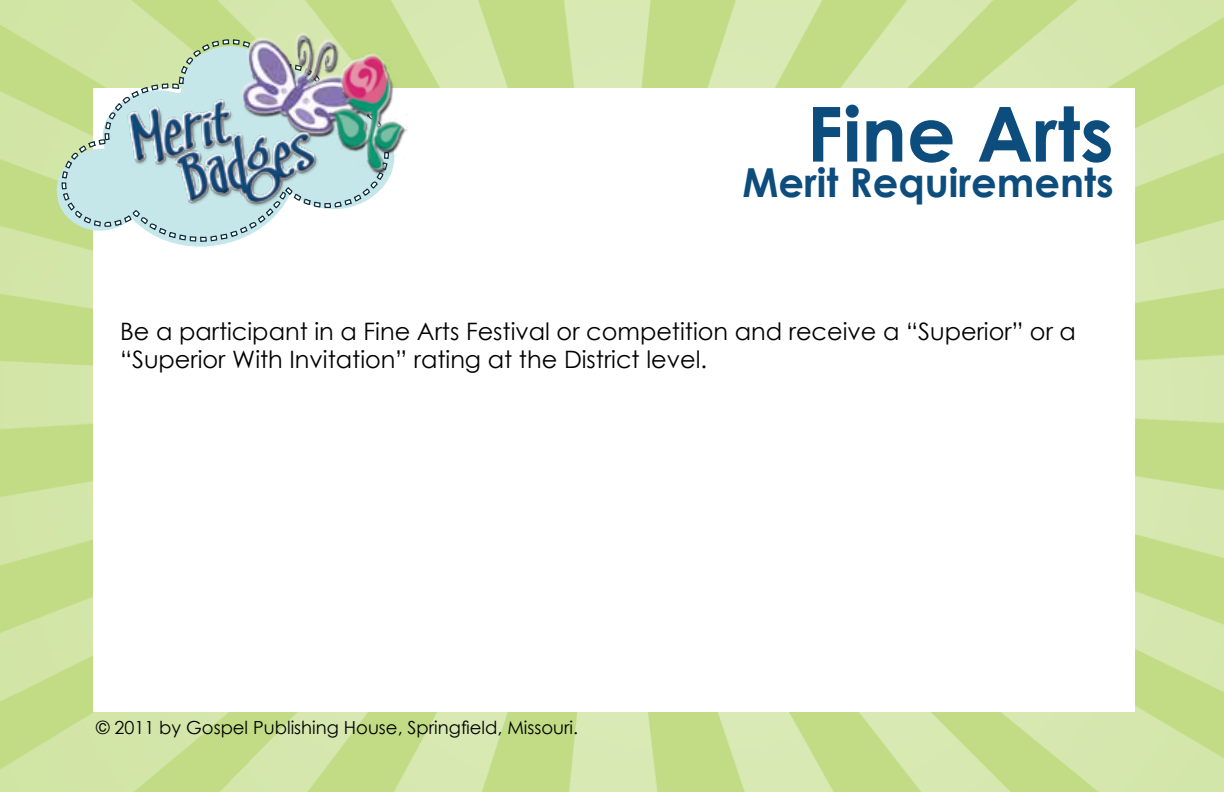
<style>
.page{position:relative;width:1224px;height:792px;background:#fff}
.page>*{position:absolute;margin:0;border:0;box-sizing:border-box;transform-origin:0 0}
.t1{font:700 76px "Century Gothic";color:#0d4d7d}
.t2{font:700 40px "Century Gothic";color:#0d4d7d}
.t3{font:24px/28.8px "Century Gothic";color:#000}
.t4{font:18px "Century Gothic";color:#000}
</style>
<div class="page">
<img style="left:0;top:0;width:1224px;height:792px">
<div style="left:94px;top:88px;width:1041px;height:624px;background:#fff"></div>
<svg style="left:53px;top:40px;width:346px;height:214px"></svg>
<img style="left:239px;top:31px;width:130px;height:4px">
<img style="left:369px;top:49px;width:47px;height:128px">
<img style="left:112px;top:35px;width:257px;height:194px">
<h1 class="t1" style="left:807px;top:86px;width:309px">Fine Arts</h1>
<h2 class="t2" style="left:742px;top:157px;width:373px">Merit Requirements</h2>
<p class="t3" style="left:120px;top:316px;width:957px">Be a participant in a Fine Arts Festival or competition and receive a “Superior” or a “Superior With Invitation” rating at the District level.</p>
<p class="t4" style="left:96px;top:716px;width:484px">© 2011 by Gospel Publishing House, Springfield, Missouri.</p>
</div>
